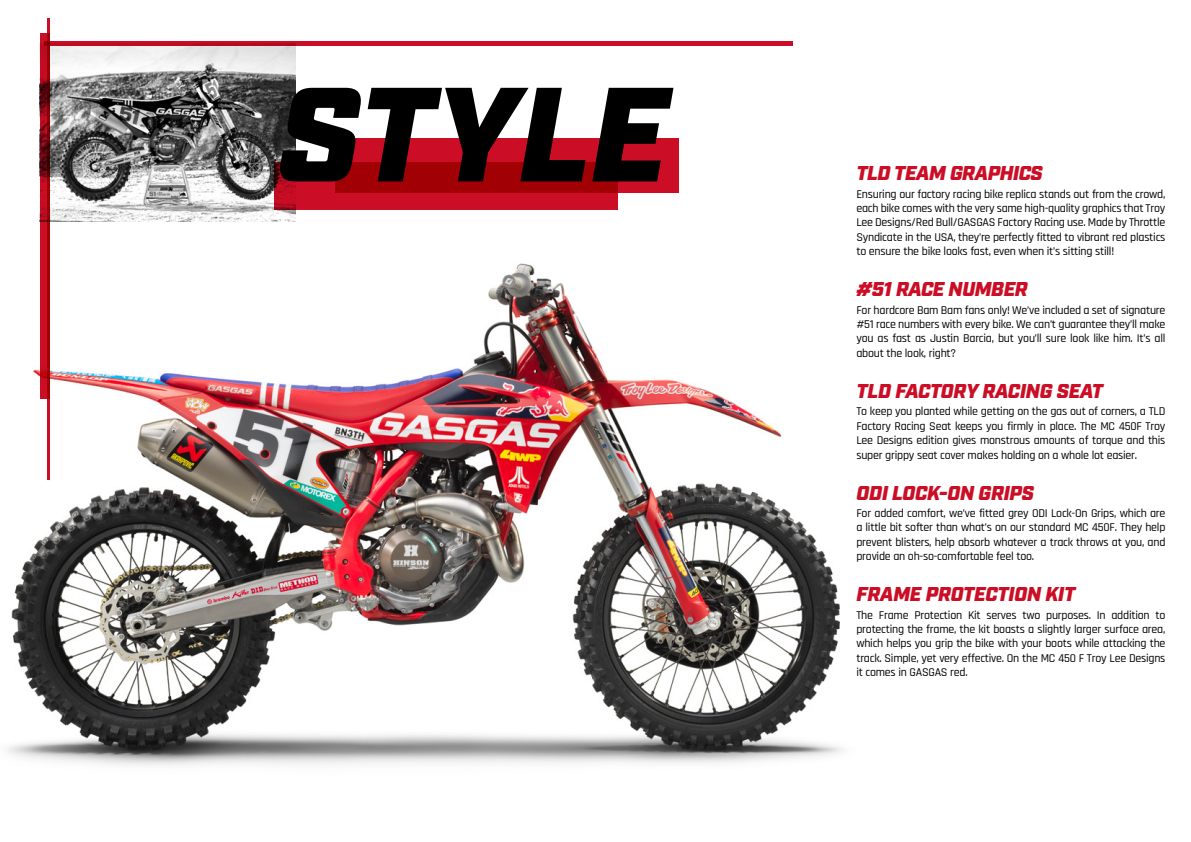
<style>
.page{position:relative;width:1191px;height:842px;background:#fff}
.page>*{position:absolute;margin:0;border:0;box-sizing:border-box;transform-origin:0 0}
.t1{font:italic 900 133.7px "Industry";color:#000}
.t2{font:italic 900 20px "Industry";letter-spacing:-.02em;color:#cb0d25}
.t3{font:500 12px/14.4px "Rajdhani";letter-spacing:-.02em;color:#000;text-align:justify}
</style>
<div class="page">
<img style="left:8px;top:263px;width:835px;height:503px">
<div style="left:44px;top:41px;width:748px;height:5px;background:#cb0d25"></div>
<div style="left:40px;top:33px;width:9px;height:366px;background:#cb0d25"></div>
<hr style="left:47px;top:18px;width:3px;height:462px;background:#cb0d25">
<img style="left:40px;top:43px;width:255px;height:178px">
<div style="left:335px;top:139px;width:343px;height:54px;background:#cb0d25"></div>
<svg style="left:274px;top:163px;width:343px;height:47px;fill:#a10005"></svg>
<h1 class="t1" style="left:278px;top:55px;width:391px">STYLE</h1>
<h2 class="t2" style="left:856px;top:161px;width:188px">TLD TEAM GRAPHICS</h2>
<p class="t3" style="left:856px;top:187px;width:310px">Ensuring our factory racing bike replica stands out from the crowd, each bike comes with the very same high-quality graphics that Troy Lee Designs/Red Bull/GASGAS Factory Racing use. Made by Throttle Syndicate in the USA, they’re perfectly fitted to vibrant red plastics to ensure the bike looks fast, even when it’s sitting still!</p>
<h2 class="t2" style="left:856px;top:277px;width:173px">#51 RACE NUMBER</h2>
<p class="t3" style="left:856px;top:303px;width:310px">For hardcore Bam Bam fans only! We’ve included a set of signature #51 race numbers with every bike. We can’t guarantee they’ll make you as fast as Justin Barcia, but you’ll sure look like him. It’s all about the look, right?</p>
<h2 class="t2" style="left:856px;top:379px;width:248px">TLD FACTORY RACING SEAT</h2>
<p class="t3" style="left:856px;top:405px;width:310px">To keep you planted while getting on the gas out of corners, a TLD Factory Racing Seat keeps you firmly in place. The MC 450F Troy Lee Designs edition gives monstrous amounts of torque and this super grippy seat cover makes holding on a whole lot easier.</p>
<h2 class="t2" style="left:856px;top:481px;width:179px">ODI LOCK-ON GRIPS</h2>
<p class="t3" style="left:856px;top:506px;width:311px">For added comfort, we’ve fitted grey ODI Lock-On Grips, which are a little bit softer than what’s on our standard MC 450F. They help prevent blisters, help absorb whatever a track throws at you, and provide an oh-so-comfortable feel too.</p>
<h2 class="t2" style="left:856px;top:582px;width:220px">FRAME PROTECTION KIT</h2>
<p class="t3" style="left:856px;top:608px;width:310px">The Frame Protection Kit serves two purposes. In addition to protecting the frame, the kit boasts a slightly larger surface area, which helps you grip the bike with your boots while attacking the track. Simple, yet very effective. On the MC 450 F Troy Lee Designs it comes in GASGAS red.</p>
</div>
